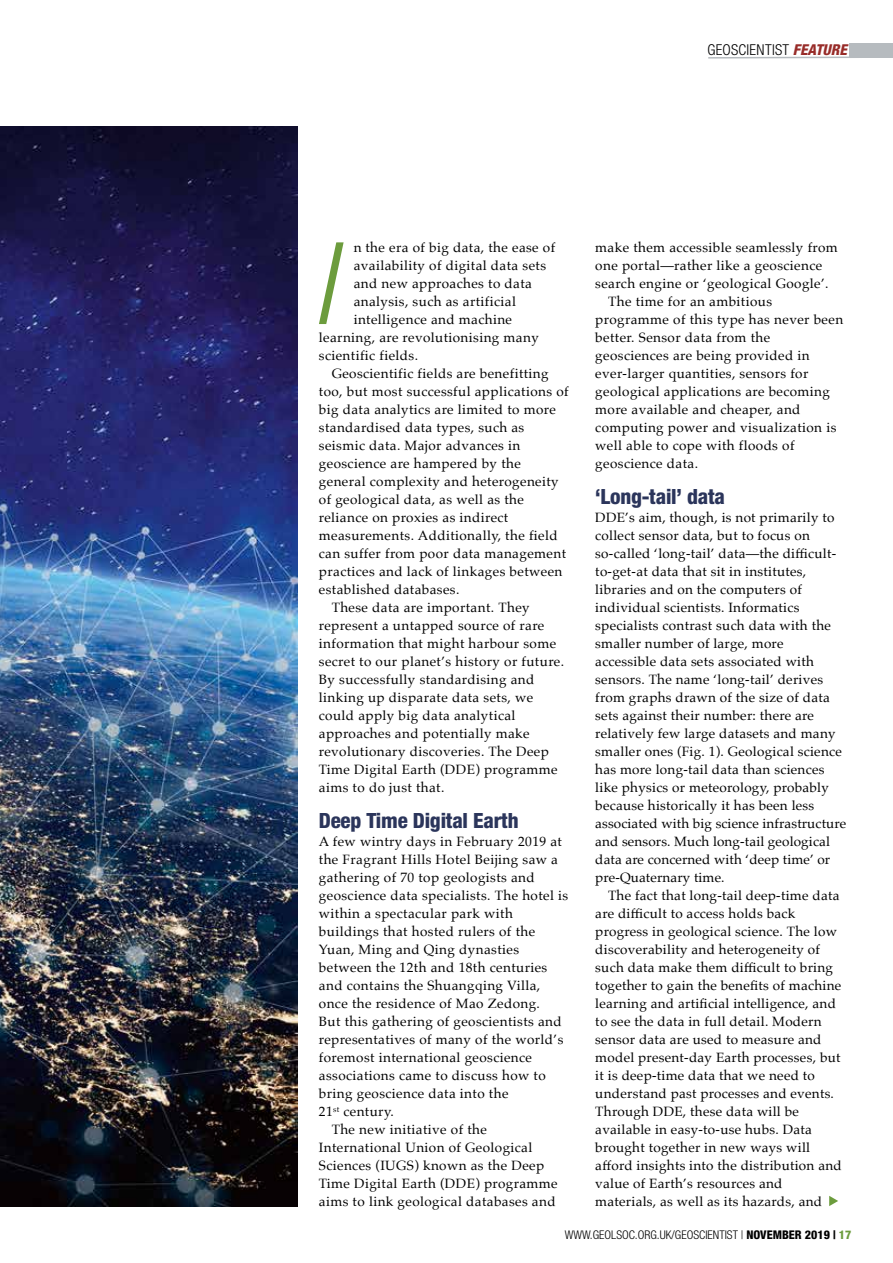
<style>
.page{position:relative;width:893px;height:1263px;background:#fff}
.page>*{position:absolute;margin:0;border:0;box-sizing:border-box;transform-origin:0 0}
.t1{font:italic 300 condensed 114.3px "Helvetica Neue LT";color:#6c9c3d}
.t2{font:800 condensed 21px "Helvetica Neue LT";letter-spacing:-.01em;color:#2b355b}
.t3{font:300 condensed 15px "Helvetica Neue LT";letter-spacing:.02em;color:#000}
.t4{font:13.5px/18px "Palatino";letter-spacing:.03em;color:#000}
.t5{font:300 condensed 12px "Helvetica Neue LT";color:#000}
.s1{font-weight:800;font-style:italic;color:#982c29}
.s2{font-weight:800}
.s3{font-weight:800;color:#6c9c3d}
</style>
<div class="page">
<img style="left:0;top:126px;width:298px;height:1080px">
<div style="left:850px;top:44px;width:43px;height:14px;background:#b6bbbf"></div>
<svg style="left:708px;top:56px;width:142px;height:3px"></svg>
<svg style="left:829px;top:1196px;width:9px;height:10px"></svg>
<p class="t3" style="left:707px;top:41px;width:141px">GEOSCIENTIST <span class="s1">FEATURE</span></p>
<h1 class="t1" style="left:312px;top:218px;width:23px">I</h1>
<p class="t4" style="left:354px;top:238px;width:203px">n the era of big data, the ease of</p>
<p class="t4" style="left:354px;top:256px;width:194px">availability of digital data sets</p>
<p class="t4" style="left:354px;top:274px;width:180px">and new approaches to data</p>
<p class="t4" style="left:354px;top:292px;width:164px">analysis, such as artificial</p>
<p class="t4" style="left:354px;top:310px;width:160px">intelligence and machine</p>
<p class="t4" style="left:319px;top:328px;width:221px">learning, are revolutionising many</p>
<p class="t4" style="left:319px;top:346px;width:101px">scientific fields.</p>
<p class="t4" style="left:332px;top:364px;width:219px">Geoscientific fields are benefitting</p>
<p class="t4" style="left:319px;top:382px;width:251px">too, but most successful applications of</p>
<p class="t4" style="left:319px;top:400px;width:238px">big data analytics are limited to more</p>
<p class="t4" style="left:319px;top:418px;width:207px">standardised data types, such as</p>
<p class="t4" style="left:319px;top:436px;width:203px">seismic data. Major advances in</p>
<p class="t4" style="left:319px;top:454px;width:203px">geoscience are hampered by the</p>
<p class="t4" style="left:319px;top:472px;width:241px">general complexity and heterogeneity</p>
<p class="t4" style="left:319px;top:490px;width:207px">of geological data, as well as the</p>
<p class="t4" style="left:319px;top:508px;width:191px">reliance on proxies as indirect</p>
<p class="t4" style="left:319px;top:526px;width:240px">measurements. Additionally, the field</p>
<p class="t4" style="left:319px;top:544px;width:249px">can suffer from poor data management</p>
<p class="t4" style="left:319px;top:562px;width:245px">practices and lack of linkages between</p>
<p class="t4" style="left:319px;top:580px;width:142px">established databases.</p>
<p class="t4" style="left:332px;top:598px;width:200px">These data are important. They</p>
<p class="t4" style="left:319px;top:616px;width:227px">represent a untapped source of rare</p>
<p class="t4" style="left:319px;top:634px;width:239px">information that might harbour some</p>
<p class="t4" style="left:319px;top:652px;width:247px">secret to our planet’s history or future.</p>
<p class="t4" style="left:319px;top:670px;width:217px">By successfully standardising and</p>
<p class="t4" style="left:319px;top:688px;width:216px">linking up disparate data sets, we</p>
<p class="t4" style="left:319px;top:706px;width:198px">could apply big data analytical</p>
<p class="t4" style="left:319px;top:724px;width:212px">approaches and potentially make</p>
<p class="t4" style="left:319px;top:742px;width:231px">revolutionary discoveries. The Deep</p>
<p class="t4" style="left:319px;top:760px;width:240px">Time Digital Earth (DDE) programme</p>
<p class="t4" style="left:319px;top:778px;width:127px">aims to do just that.</p>
<h2 class="t2" style="left:319px;top:808px;width:201px">Deep Time Digital Earth</h2>
<p class="t4" style="left:319px;top:832px;width:245px">A few wintry days in February 2019 at</p>
<p class="t4" style="left:319px;top:850px;width:241px">the Fragrant Hills Hotel Beijing saw a</p>
<p class="t4" style="left:319px;top:868px;width:217px">gathering of 70 top geologists and</p>
<p class="t4" style="left:319px;top:886px;width:251px">geoscience data specialists. The hotel is</p>
<p class="t4" style="left:319px;top:904px;width:195px">within a spectacular park with</p>
<p class="t4" style="left:319px;top:922px;width:218px">buildings that hosted rulers of the</p>
<p class="t4" style="left:319px;top:940px;width:202px">Yuan, Ming and Qing dynasties</p>
<p class="t4" style="left:319px;top:958px;width:230px">between the 12th and 18th centuries</p>
<p class="t4" style="left:319px;top:976px;width:223px">and contains the Shuangqing Villa,</p>
<p class="t4" style="left:319px;top:994px;width:223px">once the residence of Mao Zedong.</p>
<p class="t4" style="left:319px;top:1012px;width:244px">But this gathering of geoscientists and</p>
<p class="t4" style="left:319px;top:1030px;width:246px">representatives of many of the world’s</p>
<p class="t4" style="left:319px;top:1048px;width:215px">foremost international geoscience</p>
<p class="t4" style="left:319px;top:1066px;width:228px">associations came to discuss how to</p>
<p class="t4" style="left:319px;top:1084px;width:191px">bring geoscience data into the</p>
<p class="t4" style="left:319px;top:1102px;width:76px">21<sup>st</sup> century.</p>
<p class="t4" style="left:332px;top:1120px;width:157px">The new initiative of the</p>
<p class="t4" style="left:319px;top:1138px;width:215px">International Union of Geological</p>
<p class="t4" style="left:319px;top:1156px;width:227px">Sciences (IUGS) known as the Deep</p>
<p class="t4" style="left:319px;top:1174px;width:240px">Time Digital Earth (DDE) programme</p>
<p class="t4" style="left:319px;top:1192px;width:238px">aims to link geological databases and</p>
<p class="t4" style="left:595px;top:238px;width:244px">make them accessible seamlessly from</p>
<p class="t4" style="left:595px;top:256px;width:228px">one portal—rather like a geoscience</p>
<p class="t4" style="left:595px;top:274px;width:235px">search engine or ‘geological Google’.</p>
<p class="t4" style="left:608px;top:292px;width:165px">The time for an ambitious</p>
<p class="t4" style="left:595px;top:310px;width:249px">programme of this type has never been</p>
<p class="t4" style="left:595px;top:328px;width:176px">better. Sensor data from the</p>
<p class="t4" style="left:595px;top:346px;width:216px">geosciences are being provided in</p>
<p class="t4" style="left:595px;top:364px;width:215px">ever-larger quantities, sensors for</p>
<p class="t4" style="left:595px;top:382px;width:236px">geological applications are becoming</p>
<p class="t4" style="left:595px;top:400px;width:207px">more available and cheaper, and</p>
<p class="t4" style="left:595px;top:418px;width:243px">computing power and visualization is</p>
<p class="t4" style="left:595px;top:436px;width:201px">well able to cope with floods of</p>
<p class="t4" style="left:595px;top:454px;width:104px">geoscience data.</p>
<h2 class="t2" style="left:595px;top:484px;width:131px">‘Long-tail’ data</h2>
<p class="t4" style="left:595px;top:508px;width:252px">DDE’s aim, though, is not primarily to collect sensor data, but to focus on so-called ‘long-tail’ data—the difficult&shy;to-get-at data that sit in institutes, libraries and on the computers of individual scientists. Informatics specialists contrast such data with the smaller number of large, more accessible data sets associated with sensors. The name ‘long-tail’ derives from graphs drawn of the size of data sets against their number: there are relatively few large datasets and many smaller ones (Fig. 1). Geological science has more long-tail data than sciences like physics or meteorology, probably because historically it has been less associated with big science infrastructure and sensors. Much long-tail geological data are concerned with ‘deep time’ or pre-Quaternary time.</p>
<p class="t4" style="left:595px;top:886px;width:248px;text-indent:13px">The fact that long-tail deep-time data are difficult to access holds back progress in geological science. The low discoverability and heterogeneity of such data make them difficult to bring together to gain the benefits of machine learning and artificial intelligence, and to see the data in full detail. Modern sensor data are used to measure and model present-day Earth processes, but it is deep-time data that we need to understand past processes and events.<br>Through DDE, these data will be available in easy-to-use hubs. Data brought together in new ways will afford insights into the distribution and value of Earth’s resources and materials, as well as its hazards, and</p>
<p class="t5" style="left:565px;top:1228px;width:288px">WWW.GEOLSOC.ORG.UK/GEOSCIENTIST | <span class="s2">NOVEMBER 2019 |</span> <span class="s3">17</span></p>
</div>
